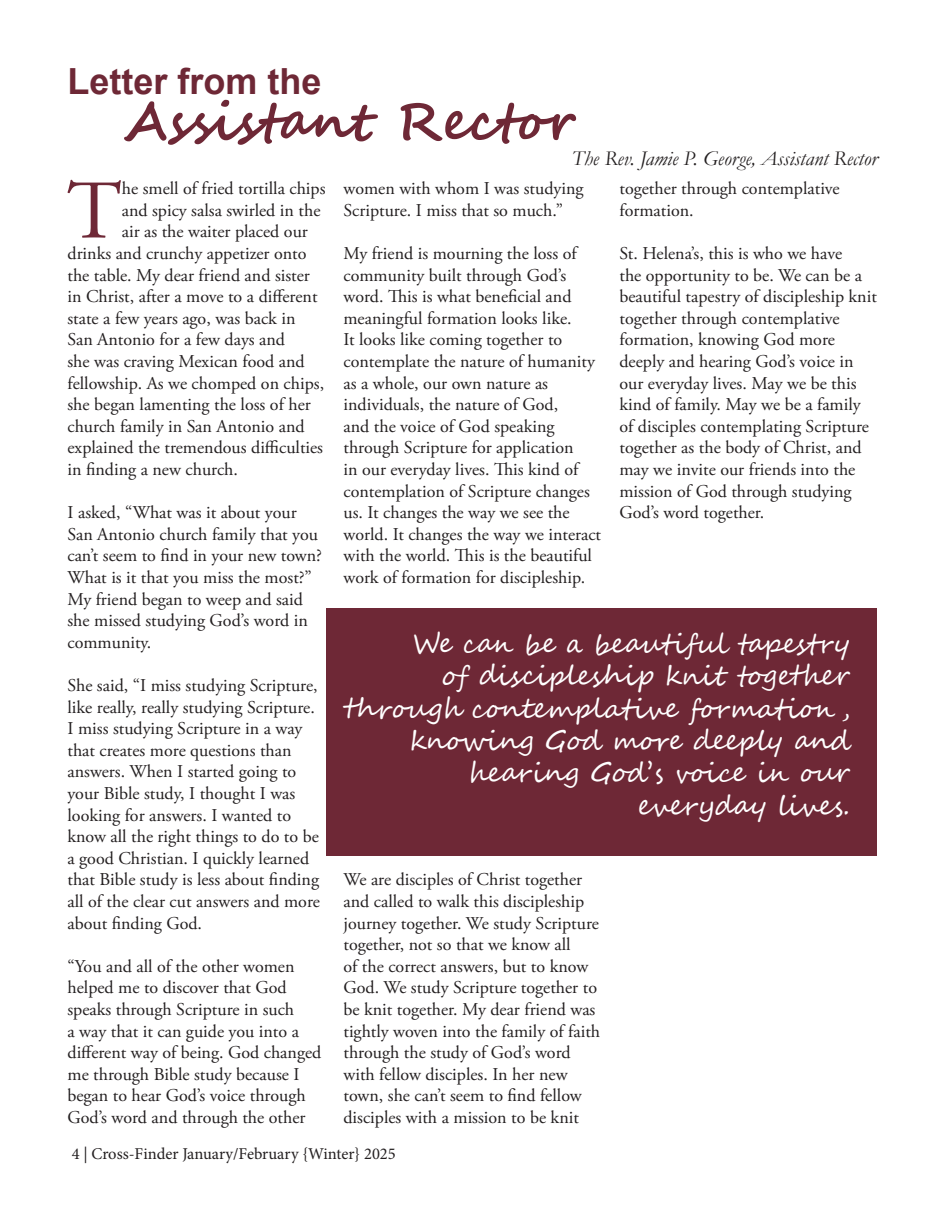
<style>
.page{position:relative;width:945px;height:1215px;background:#fff}
.page>*{position:absolute;margin:0;border:0;box-sizing:border-box;transform-origin:0 0}
.t1{font:83.1px "Adobe Garamond Pro";color:#6e2836}
.t2{font:700 52.5px "Segoe Script";color:#6e2836}
.t3{font:700 36px "Arial";color:#6e2836}
.t4{font:27px/32.4px "Segoe Script";color:#fff;text-align:right}
.t5{font:italic 21px "Garamond";color:#231f20}
.t6{font:18px/21.6px "Adobe Garamond Pro";color:#231f20}
.t7{font:16.5px "Minion Pro";color:#231f20}
</style>
<div class="page">
<div style="left:326px;top:608px;width:551px;height:248px;background:#6e2836"></div>
<h3 class="t3" style="left:68px;top:56px;width:256px">Letter from the</h3>
<h2 class="t2" style="left:124px;top:79px;width:452px">Assistant Rector</h2>
<h1 class="t1" style="left:67px;top:161px;width:56px">T</h1>
<p class="t6" style="left:122px;top:178px;width:205px">he smell of fried tortilla chips</p>
<p class="t6" style="left:122px;top:200px;width:200px">and spicy salsa swirled in the</p>
<p class="t6" style="left:122px;top:222px;width:188px">air as the waiter placed our</p>
<p class="t6" style="left:68px;top:243px;width:240px">drinks and crunchy appetizer onto</p>
<p class="t6" style="left:68px;top:265px;width:244px">the table. My dear friend and sister</p>
<p class="t6" style="left:68px;top:286px;width:252px">in Christ, after a move to a different</p>
<p class="t6" style="left:68px;top:308px;width:230px">state a few years ago, was back in</p>
<p class="t6" style="left:68px;top:330px;width:219px">San Antonio for a few days and</p>
<p class="t6" style="left:68px;top:351px;width:239px">she was craving Mexican food and</p>
<p class="t6" style="left:68px;top:373px;width:258px">fellowship. As we chomped on chips,</p>
<p class="t6" style="left:68px;top:394px;width:245px">she began lamenting the loss of her</p>
<p class="t6" style="left:68px;top:416px;width:239px">church family in San Antonio and</p>
<p class="t6" style="left:68px;top:438px;width:257px">explained the tremendous difficulties</p>
<p class="t6" style="left:68px;top:459px;width:172px">in finding a new church.</p>
<p class="t6" style="left:68px;top:502px;width:256px">I asked, “What was it about your<br>San Antonio church family that you can’t seem to find in your new town?<br>What is it that you miss the most?”<br>My friend began to weep and said she missed studying God’s word in community.</p>
<p class="t6" style="left:68px;top:675px;width:254px">She said, “I miss studying Scripture, like really, really studying Scripture.<br>I miss studying Scripture in a way that creates more questions than answers. When I started going to your Bible study, I thought I was looking for answers. I wanted to know all the right things to do to be a good Christian. I quickly learned that Bible study is less about finding all of the clear cut answers and more about finding God.</p>
<p class="t6" style="left:68px;top:956px;width:255px">“You and all of the other women helped me to discover that God speaks through Scripture in such<br>a way that it can guide you into a different way of being. God changed me through Bible study because I began to hear God’s voice through<br>God’s word and through the other</p>
<p class="t5" style="left:572px;top:144px;width:307px">The Rev. Jamie P. George, Assistant Rector</p>
<p class="t6" style="left:344px;top:178px;width:241px">women with whom I was studying<br>Scripture. I miss that so much.”</p>
<p class="t6" style="left:344px;top:243px;width:259px">My friend is mourning the loss of community built through God’s word. This is what beneficial and meaningful formation looks like.<br>It looks like coming together to contemplate the nature of humanity as a whole, our own nature as individuals, the nature of God,<br>and the voice of God speaking through Scripture for application<br>in our everyday lives. This kind of contemplation of Scripture changes us. It changes the way we see the world. It changes the way we interact with the world. This is the beautiful work of formation for discipleship.</p>
<p class="t6" style="left:619px;top:178px;width:222px">together through contemplative formation.</p>
<p class="t6" style="left:619px;top:243px;width:259px">St. Helena’s, this is who we have<br>the opportunity to be. We can be a beautiful tapestry of discipleship knit together through contemplative formation, knowing God more deeply and hearing God’s voice in our everyday lives. May we be this kind of family. May we be a family of disciples contemplating Scripture together as the body of Christ, and may we invite our friends into the mission of God through studying<br>God’s word together.</p>
<h3 class="t4" style="left:345px;top:628px;width:506px">We can be a beautiful tapestry<br>of discipleship knit together through contemplative formation , knowing God more deeply and hearing God’s voice in our everyday lives.</h3>
<p class="t6" style="left:344px;top:870px;width:258px">We are disciples of Christ together and called to walk this discipleship journey together. We study Scripture together, not so that we know all<br>of the correct answers, but to know God. We study Scripture together to be knit together. My dear friend was tightly woven into the family of faith through the study of God’s word with fellow disciples. In her new town, she can’t seem to find fellow disciples with a mission to be knit</p>
<p class="t7" style="left:72px;top:1143px;width:326px">4 | Cross-Finder January/February {Winter} 2025</p>
</div>
